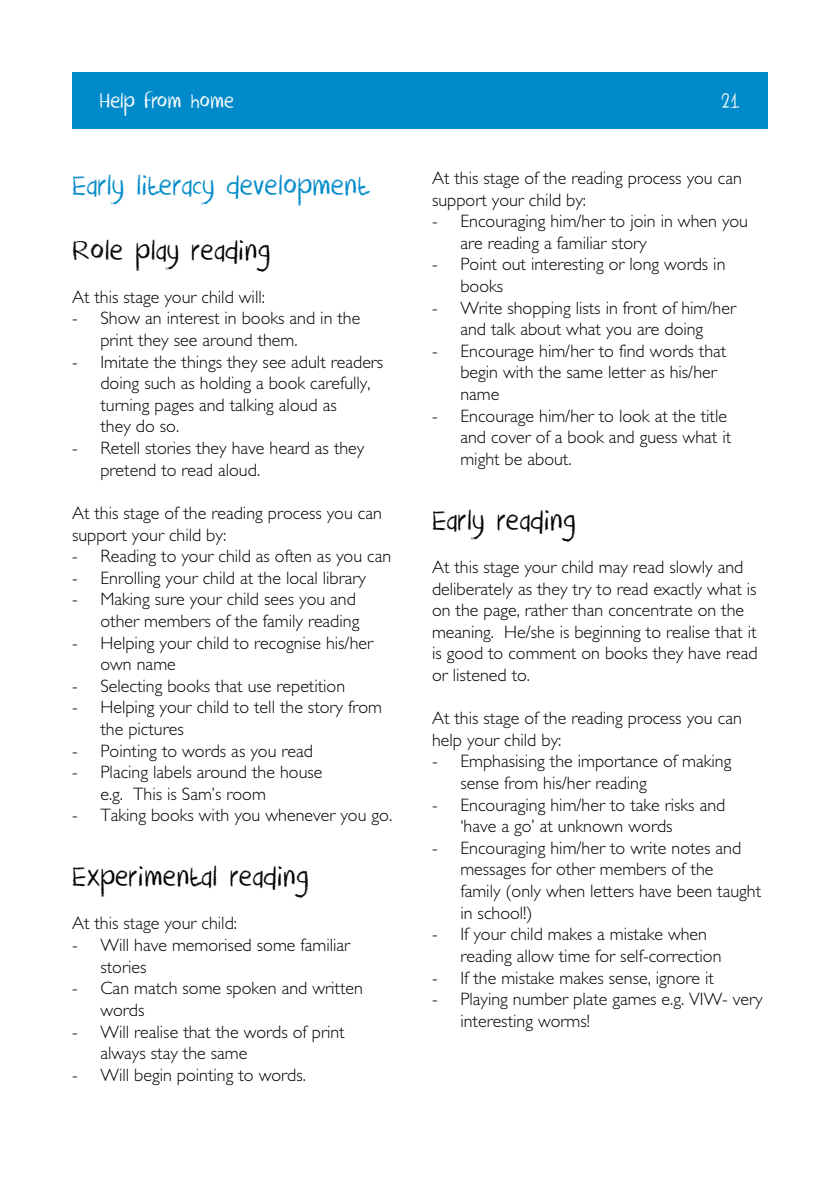
<style>
.page{position:relative;width:840px;height:1191px;background:#fff}
.page>*{position:absolute;margin:0;border:0;box-sizing:border-box;transform-origin:0 0}
.t1{font:32px "DK Crayon Crumble";color:#000}
.t2{font:32px "DK Crayon Crumble";letter-spacing:-.005em;color:#008ac9}
.t3{font:24px "DK Crayon Crumble";letter-spacing:-.005em;color:#fff}
.t4{font:300 18px/21.6px "Gill Sans Tur";color:#000}
</style>
<div class="page">
<div style="left:72px;top:72px;width:695px;height:57px;background:#008ac9"></div>
<h2 class="t3" style="left:99px;top:87px;width:137px">Help from home</h2>
<h2 class="t3" style="left:720px;top:87px;width:21px">21</h2>
<h1 class="t2" style="left:72px;top:166px;width:298px">Early literacy development</h1>
<h1 class="t1" style="left:72px;top:231px;width:200px">Role play reading</h1>
<p class="t4" style="left:72px;top:286px;width:194px">At this stage your child will:</p>
<p class="t4" style="left:100px;top:307px;width:261px;text-indent:-28px">- Show an interest in books and in the print they see around them.</p>
<p class="t4" style="left:100px;top:351px;width:284px;text-indent:-28px">- Imitate the things they see adult readers doing such as holding a book carefully, turning pages and talking aloud as<br>they do so.</p>
<p class="t4" style="left:100px;top:437px;width:265px;text-indent:-28px">- Retell stories they have heard as they pretend to read aloud.</p>
<p class="t4" style="left:72px;top:502px;width:311px">At this stage of the reading process you can support your child by:</p>
<p class="t4" style="left:72px;top:545px;width:320px">- Reading to your child as often as you can</p>
<p class="t4" style="left:72px;top:567px;width:295px">- Enrolling your child at the local library</p>
<p class="t4" style="left:72px;top:588px;width:289px;text-align:right">- Making sure your child sees you and other members of the family reading</p>
<p class="t4" style="left:100px;top:631px;width:274px;text-indent:-28px">- Helping your child to recognise his/her own name</p>
<p class="t4" style="left:72px;top:675px;width:274px">- Selecting books that use repetition</p>
<p class="t4" style="left:100px;top:696px;width:283px;text-indent:-28px">- Helping your child to tell the story from the pictures</p>
<p class="t4" style="left:72px;top:739px;width:242px">- Pointing to words as you read</p>
<p class="t4" style="left:100px;top:761px;width:223px;text-indent:-28px">- Placing labels around the house e.g. This is Sam’s room</p>
<p class="t4" style="left:72px;top:804px;width:321px">- Taking books with you whenever you go.</p>
<h1 class="t1" style="left:72px;top:857px;width:238px">Experimental reading</h1>
<p class="t4" style="left:72px;top:912px;width:166px">At this stage your child:</p>
<p class="t4" style="left:100px;top:934px;width:251px;text-indent:-28px">- Will have memorised some familiar stories</p>
<p class="t4" style="left:100px;top:977px;width:264px;text-indent:-28px">- Can match some spoken and written words</p>
<p class="t4" style="left:100px;top:1020px;width:245px;text-indent:-28px">- Will realise that the words of print always stay the same</p>
<p class="t4" style="left:72px;top:1063px;width:235px">- Will begin pointing to words.</p>
<p class="t4" style="left:432px;top:167px;width:311px">At this stage of the reading process you can support your child by:</p>
<p class="t4" style="left:460px;top:210px;width:289px;text-indent:-28px">- Encouraging him/her to join in when you are reading a familiar story</p>
<p class="t4" style="left:460px;top:253px;width:266px;text-indent:-28px">- Point out interesting or long words in books</p>
<p class="t4" style="left:432px;top:297px;width:305px;text-align:center">- Write shopping lists in front of him/her and talk about what you are doing</p>
<p class="t4" style="left:460px;top:340px;width:267px;text-indent:-28px">- Encourage him/her to find words that begin with the same letter as his/her name</p>
<p class="t4" style="left:460px;top:405px;width:272px;text-indent:-28px">- Encourage him/her to look at the title and cover of a book and guess what it might be about.</p>
<h1 class="t1" style="left:432px;top:501px;width:146px">Early reading</h1>
<p class="t4" style="left:432px;top:556px;width:327px">At this stage your child may read slowly and deliberately as they try to read exactly what is on the page, rather than concentrate on the meaning. He/she is beginning to realise that it is good to comment on books they have read or listened to.</p>
<p class="t4" style="left:432px;top:707px;width:311px">At this stage of the reading process you can help your child by:</p>
<p class="t4" style="left:460px;top:750px;width:272px;text-indent:-28px">- Emphasising the importance of making sense from his/her reading</p>
<p class="t4" style="left:460px;top:793px;width:266px;text-indent:-28px">- Encouraging him/her to take risks and ‘have a go’ at unknown words</p>
<p class="t4" style="left:460px;top:837px;width:302px;text-indent:-28px">- Encouraging him/her to write notes and messages for other members of the<br>family (only when letters have been taught in school!)</p>
<p class="t4" style="left:460px;top:923px;width:262px;text-indent:-28px">- If your child makes a mistake when reading allow time for self-correction</p>
<p class="t4" style="left:432px;top:966px;width:283px">- If the mistake makes sense, ignore it</p>
<p class="t4" style="left:460px;top:988px;width:303px;text-indent:-28px">- Playing number plate games e.g. VIW- very interesting worms!</p>
</div>
